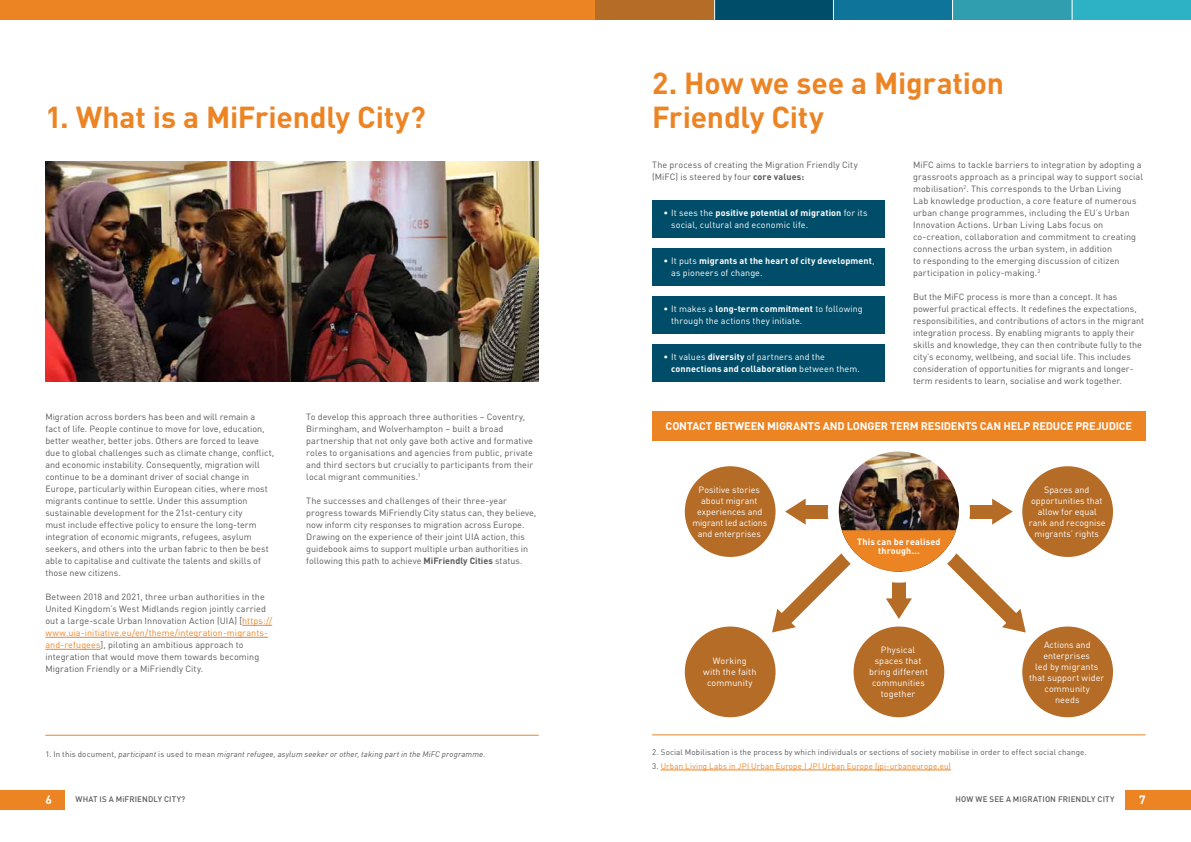
<style>
.page{position:relative;width:1191px;height:842px;background:#fff}
.page>*{position:absolute;margin:0;border:0;box-sizing:border-box;transform-origin:0 0}
.t1{font:700 30px/34px "DIN Pro";letter-spacing:-.005em;color:#ec8423}
.t2{font:700 12px "DIN Pro";color:#fff}
.t3{font:700 11px "DIN Pro";letter-spacing:-.015em;color:#fff}
.t4{font:9px/12px "DIN Pro";letter-spacing:.005em;color:#58595b}
.t5{font:9px/11px "DIN Pro";letter-spacing:.01em;color:#fff;text-align:center}
.t6{font:700 9px/12px "DIN Pro";letter-spacing:.015em;color:#fff}
.t7{font:8px "DIN Pro";letter-spacing:.015em;color:#58595b}
.t8{font:italic 8px "DIN";letter-spacing:.015em;color:#58595b}
.t9{font:8px "DIN Pro";letter-spacing:.015em;color:#ec8423}
.t10{font:500 8px "DIN Pro";letter-spacing:.015em;color:#58595b}
.s1{color:#ec8423}
.s2{font-weight:700}
.s3{font-weight:400}
.s4{font-family:"DIN Pro";font-style:normal}
.s5{color:#58595b}
</style>
<div class="page">
<div style="left:0;top:790px;width:65px;height:20px;background:#ec8423"></div>
<div style="left:1125px;top:790px;width:66px;height:20px;background:#ec8423"></div>
<div style="left:0;top:0;width:595px;height:20px;background:#ec8423"></div>
<div style="left:595px;top:0;width:119px;height:20px;background:#b46c27"></div>
<div style="left:714px;top:0;width:119px;height:20px;background:#004d69"></div>
<div style="left:833px;top:0;width:119px;height:20px;background:#0f7499"></div>
<div style="left:952px;top:0;width:119px;height:20px;background:#319eaf"></div>
<div style="left:1071px;top:0;width:120px;height:20px;background:#2cb1c5"></div>
<svg style="left:714px;top:0;width:1px;height:20px"></svg>
<svg style="left:833px;top:0;width:1px;height:20px"></svg>
<svg style="left:952px;top:0;width:1px;height:20px"></svg>
<svg style="left:1071px;top:0;width:1px;height:20px"></svg>
<div style="left:652px;top:200px;width:232px;height:38px;background:#004d69"></div>
<div style="left:652px;top:248px;width:232px;height:38px;background:#004d69"></div>
<div style="left:652px;top:296px;width:232px;height:38px;background:#004d69"></div>
<div style="left:652px;top:344px;width:232px;height:38px;background:#004d69"></div>
<hr style="left:242px;top:625px;width:30px;height:1px;background:#ec8423">
<hr style="left:45px;top:637px;width:223px;height:1px;background:#ec8423">
<hr style="left:45px;top:649px;width:56px;height:1px;background:#ec8423">
<hr style="left:45px;top:735px;width:494px;height:1px;background:#ec8423">
<hr style="left:652px;top:735px;width:493px;height:1px;background:#ec8423">
<hr style="left:660px;top:770px;width:291px;height:1px;background:#ec8423">
<img style="left:45px;top:162px;width:494px;height:220px">
<div style="left:685px;top:626px;width:90px;height:91px;background:#b46c27;border-radius:50%"></div>
<div style="left:1022px;top:626px;width:91px;height:91px;background:#b46c27;border-radius:50%"></div>
<div style="left:853px;top:626px;width:91px;height:91px;background:#b46c27;border-radius:50%"></div>
<div style="left:685px;top:466px;width:90px;height:91px;background:#b46c27;border-radius:50%"></div>
<div style="left:1022px;top:466px;width:91px;height:91px;background:#b46c27;border-radius:50%"></div>
<img style="left:838px;top:451px;width:121px;height:121px;border-radius:60px">
<svg style="left:772px;top:498px;width:253px;height:134px"></svg>
<div style="left:652px;top:411px;width:493px;height:30px;background:#ec8423"></div>
<h1 class="t1" style="left:45px;top:99px;width:382px">1. What is a MiFriendly City?</h1>
<p class="t4" style="left:45px;top:410px;width:230px">Migration across borders has been and will remain a<br>fact of life. People continue to move for love, education, better weather, better jobs. Others are forced to leave due to global challenges such as climate change, conflict, and economic instability. Consequently, migration will continue to be a dominant driver of social change in Europe, particularly within European cities, where most migrants continue to settle. Under this assumption sustainable development for the 21st-century city<br>must include effective policy to ensure the long-term integration of economic migrants, refugees, asylum seekers, and others into the urban fabric to then be best able to capitalise and cultivate the talents and skills of those new citizens.</p>
<p class="t4" style="left:45px;top:590px;width:228px">Between 2018 and 2021, three urban authorities in the United Kingdom’s West Midlands region jointly carried out a large-scale Urban Innovation Action (UIA) [<span class="s1">https:// www.uia-initiative.eu/en/theme/integration-migrants&shy;and-refugees</span>], piloting an ambitious approach to integration that would move them towards becoming Migration Friendly or a MiFriendly City.</p>
<p class="t4" style="left:306px;top:410px;width:228px">To develop this approach three authorities – Coventry, Birmingham, and Wolverhampton – built a broad partnership that not only gave both active and formative roles to organisations and agencies from public, private and third sectors but crucially to participants from their local migrant communities.<sup>1</sup></p>
<p class="t4" style="left:306px;top:494px;width:231px">The successes and challenges of their three-year progress towards MiFriendly City status can, they believe, now inform city responses to migration across Europe.<br>Drawing on the experience of their joint UIA action, this guidebook aims to support multiple urban authorities in following this path to achieve <span class="s2">MiFriendly Cities</span> status.</p>
<h1 class="t1" style="left:652px;top:65px;width:353px">2. How we see a Migration<br>Friendly City</h1>
<p class="t4" style="left:652px;top:158px;width:207px">The process of creating the Migration Friendly City (MiFC) is steered by four <span class="s2">core values:</span></p>
<p class="t5" style="left:671px;top:206px;width:198px;line-height:12px;text-align:left;text-indent:-8px">• It sees the <span class="s2">positive potential of migration</span> for its social, cultural and economic life.</p>
<p class="t6" style="left:671px;top:254px;width:205px;text-indent:-8px"><span class="s3">• It puts</span> migrants at the heart of city development<span class="s3">, as pioneers of change.</span></p>
<p class="t5" style="left:671px;top:302px;width:193px;line-height:12px;text-align:left;text-indent:-8px">• It makes a <span class="s2">long-term commitment</span> to following through the actions they initiate.</p>
<p class="t5" style="left:671px;top:350px;width:190px;line-height:12px;text-align:left;text-indent:-8px">• It values <span class="s2">diversity</span> of partners and the <span class="s2">connections and collaboration</span> between them.</p>
<p class="t4" style="left:913px;top:158px;width:231px">MiFC aims to tackle barriers to integration by adopting a grassroots approach as a principal way to support social mobilisation<sup>2</sup>. This corresponds to the Urban Living<br>Lab knowledge production, a core feature of numerous urban change programmes, including the EU’s Urban Innovation Actions. Urban Living Labs focus on co-creation, collaboration and commitment to creating connections across the urban system, in addition<br>to responding to the emerging discussion of citizen participation in policy-making.<sup>3</sup></p>
<p class="t4" style="left:913px;top:290px;width:233px">But the MiFC process is more than a concept. It has powerful practical effects. It redefines the expectations, responsibilities, and contributions of actors in the migrant integration process. By enabling migrants to apply their skills and knowledge, they can then contribute fully to the city’s economy, wellbeing, and social life. This includes consideration of opportunities for migrants and longer&shy;term residents to learn, socialise and work together.</p>
<p class="t3" style="left:665px;top:418px;width:468px">CONTACT BETWEEN MIGRANTS AND LONGER TERM RESIDENTS CAN HELP REDUCE PREJUDICE</p>
<p class="t5" style="left:692px;top:484px;width:76px">Positive stories about migrant experiences and migrant led actions and enterprises</p>
<p class="t5" style="left:1028px;top:484px;width:78px">Spaces and opportunities that allow for equal rank and recognise migrants’ rights</p>
<p class="t6" style="left:857px;top:536px;width:85px;line-height:9.6px;text-align:center">This can be realised through...</p>
<p class="t5" style="left:703px;top:655px;width:55px">Working with the faith community</p>
<p class="t5" style="left:869px;top:644px;width:60px">Physical spaces that bring different communities together</p>
<p class="t5" style="left:1029px;top:639px;width:77px">Actions and enterprises<br>led by migrants that support wider community<br>needs</p>
<p class="t8" style="left:45px;top:749px;width:441px"><span class="s4">1. In this document,</span> participant <span class="s4">is used to mean</span> migrant refugee, asylum seeker or other, taking part in the MiFC programme<span class="s4">.</span></p>
<p class="t7" style="left:652px;top:747px;width:436px">2. Social Mobilisation is the process by which individuals or sections of society mobilise in order to effect social change.</p>
<p class="t9" style="left:652px;top:760px;width:300px"><span class="s5">3.</span> Urban Living Labs in JPI Urban Europe | JPI Urban Europe (jpi-urbaneurope.eu)</p>
<h2 class="t2" style="left:45px;top:792px;width:8px">6</h2>
<p class="t10" style="left:75px;top:794px;width:111px">WHAT IS A MiFRIENDLY CITY?</p>
<p class="t10" style="left:955px;top:794px;width:160px">HOW WE SEE A MIGRATION FRIENDLY CITY</p>
<h2 class="t2" style="left:1139px;top:792px;width:8px">7</h2>
</div>
